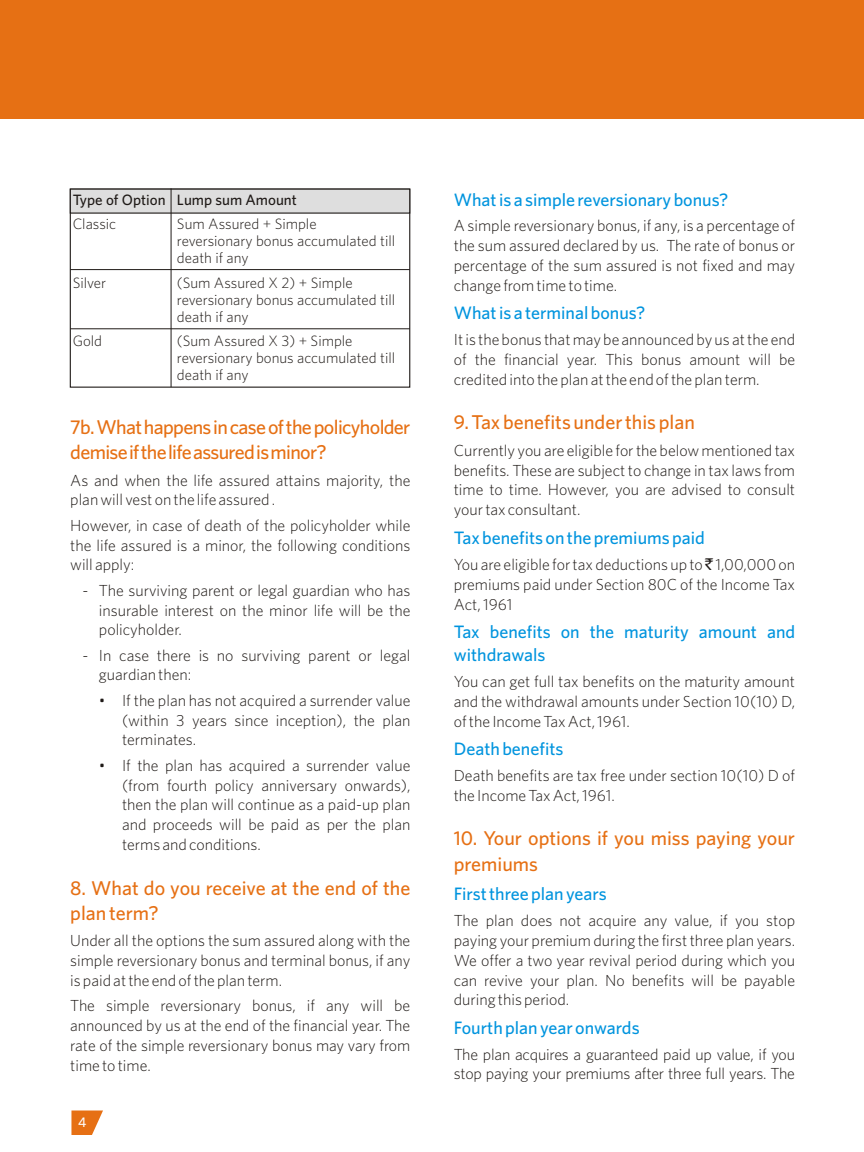
<style>
.page{position:relative;width:864px;height:1152px;background:#fff}
.page>*{position:absolute;margin:0;border:0;box-sizing:border-box;transform-origin:0 0}
.t1{font:700 20px/25.4px "Whitney";color:#e67014}
.t2{font:700 20px/25.4px "Whitney";letter-spacing:-.035em;color:#e67014}
.t3{font:700 18px/22.8px "Whitney";color:#0094de}
.t4{font:16px/19.8px "Whitney";color:#1f1a17;text-align:justify}
.t5{font:15px/17px "Whitney";color:#1f1a17}
.t6{font:700 15px "Whitney";color:#1f1a17}
.t7{font:700 14px "Whitney";color:#fff}
.s1{font-family:"Rupee Foradian"}
</style>
<div class="page">
<div style="left:0;top:0;width:864px;height:119px;background:#e67014"></div>
<svg style="left:71px;top:1111px;width:32px;height:24px"></svg>
<div style="left:70px;top:189px;width:340px;height:199px;border:1px solid #1f1a17"></div>
<hr style="left:70px;top:269px;width:340px;height:1px;background:#1f1a17">
<svg style="left:69px;top:188px;width:342px;height:26px"></svg>
<hr style="left:171px;top:188px;width:1px;height:199px;background:#1f1a17">
<hr style="left:70px;top:328px;width:340px;height:1px;background:#1f1a17">
<p class="t6" style="left:73px;top:194px;width:226px">Type of Option Lump sum Amount</p>
<p class="t5" style="left:73px;top:217px;width:45px">Classic</p>
<p class="t5" style="left:177px;top:217px;width:220px">Sum Assured + Simple reversionary bonus accumulated till death if any</p>
<p class="t5" style="left:73px;top:275px;width:35px">Silver</p>
<p class="t5" style="left:177px;top:275px;width:220px">(Sum Assured X 2) + Simple reversionary bonus accumulated till death if any</p>
<p class="t5" style="left:73px;top:334px;width:31px">Gold</p>
<p class="t5" style="left:177px;top:334px;width:220px">(Sum Assured X 3) + Simple reversionary bonus accumulated till death if any</p>
<p class="t2" style="left:70px;top:416px;width:342px">7b.Whathappensincaseofthepolicyholder demiseifthelifeassuredisminor?</p>
<p class="t4" style="left:70px;top:471px;width:342px">As and when the life assured attains majority, the plan will vest on the life assured .</p>
<p class="t4" style="left:70px;top:517px;width:342px">However, in case of death of the policyholder while the life assured is a minor, the following conditions will apply:</p>
<p class="t4" style="left:99px;top:581px;width:313px;text-indent:-16px">- The surviving parent or legal guardian who has insurable interest on the minor life will be the policyholder.</p>
<p class="t4" style="left:99px;top:646px;width:313px;text-indent:-16px">- In case there is no surviving parent or legal guardian then:</p>
<p class="t4" style="left:122px;top:692px;width:290px;text-indent:-23px">• If the plan has not acquired a surrender value (within 3 years since inception), the plan terminates.</p>
<p class="t4" style="left:122px;top:757px;width:290px;text-indent:-23px">• If the plan has acquired a surrender value (from fourth policy anniversary onwards), then the plan will continue as a paid-up plan and proceeds will be paid as per the plan terms and conditions.</p>
<p class="t1" style="left:70px;top:877px;width:342px">8. What do you receive at the end of the plan term?</p>
<p class="t4" style="left:70px;top:932px;width:342px">Under all the options the sum assured along with the simple reversionary bonus and terminal bonus, if any is paid at the end of the plan term.</p>
<p class="t4" style="left:70px;top:997px;width:342px">The simple reversionary bonus, if any will be announced by us at the end of the financial year. The rate of the simple reversionary bonus may vary from time to time.</p>
<p class="t7" style="left:78px;top:1117px;width:10px">4</p>
<p class="t3" style="left:454px;top:189px;width:276px">What is a simple reversionary bonus?</p>
<p class="t4" style="left:454px;top:217px;width:343px">A simple reversionary bonus, if any, is a percentage of the sum assured declared by us. The rate of bonus or percentage of the sum assured is not fixed and may change from time to time.</p>
<p class="t4" style="left:454px;top:331px;width:343px">It is the bonus that may be announced by us at the end of the financial year. This bonus amount will be credited into the plan at the end of the plan term.</p>
<p class="t3" style="left:454px;top:303px;width:193px">What is a terminal bonus?</p>
<p class="t1" style="left:454px;top:411px;width:243px">9. Tax benefits under this plan</p>
<p class="t4" style="left:454px;top:442px;width:343px">Currently you are eligible for the below mentioned tax benefits. These are subject to change in tax laws from time to time. However, you are advised to consult your tax consultant.</p>
<p class="t4" style="left:454px;top:555px;width:343px">You are eligible for tax deductions up to <span class="s1">`</span> 1,00,000 on premiums paid under Section 80C of the Income Tax Act, 1961</p>
<p class="t3" style="left:454px;top:528px;width:253px">Tax benefits on the premiums paid</p>
<p class="t3" style="left:454px;top:622px;width:343px">Tax benefits on the maturity amount and withdrawals</p>
<p class="t4" style="left:454px;top:673px;width:343px">You can get full tax benefits on the maturity amount and the withdrawal amounts under Section 10(10) D, of the Income Tax Act, 1961.</p>
<p class="t3" style="left:454px;top:739px;width:111px">Death benefits</p>
<p class="t4" style="left:454px;top:767px;width:343px">Death benefits are tax free under section 10(10) D of the Income Tax Act, 1961.</p>
<p class="t1" style="left:454px;top:827px;width:343px">10. Your options if you miss paying your premiums</p>
<p class="t3" style="left:454px;top:884px;width:154px">First three plan years</p>
<p class="t4" style="left:454px;top:912px;width:343px">The plan does not acquire any value, if you stop paying your premium during the first three plan years.<br>We offer a two year revival period during which you can revive your plan. No benefits will be payable during this period.</p>
<p class="t4" style="left:454px;top:1045px;width:343px">The plan acquires a guaranteed paid up value, if you stop paying your premiums after three full years. The</p>
<p class="t3" style="left:454px;top:1018px;width:187px">Fourth plan year onwards</p>
</div>
